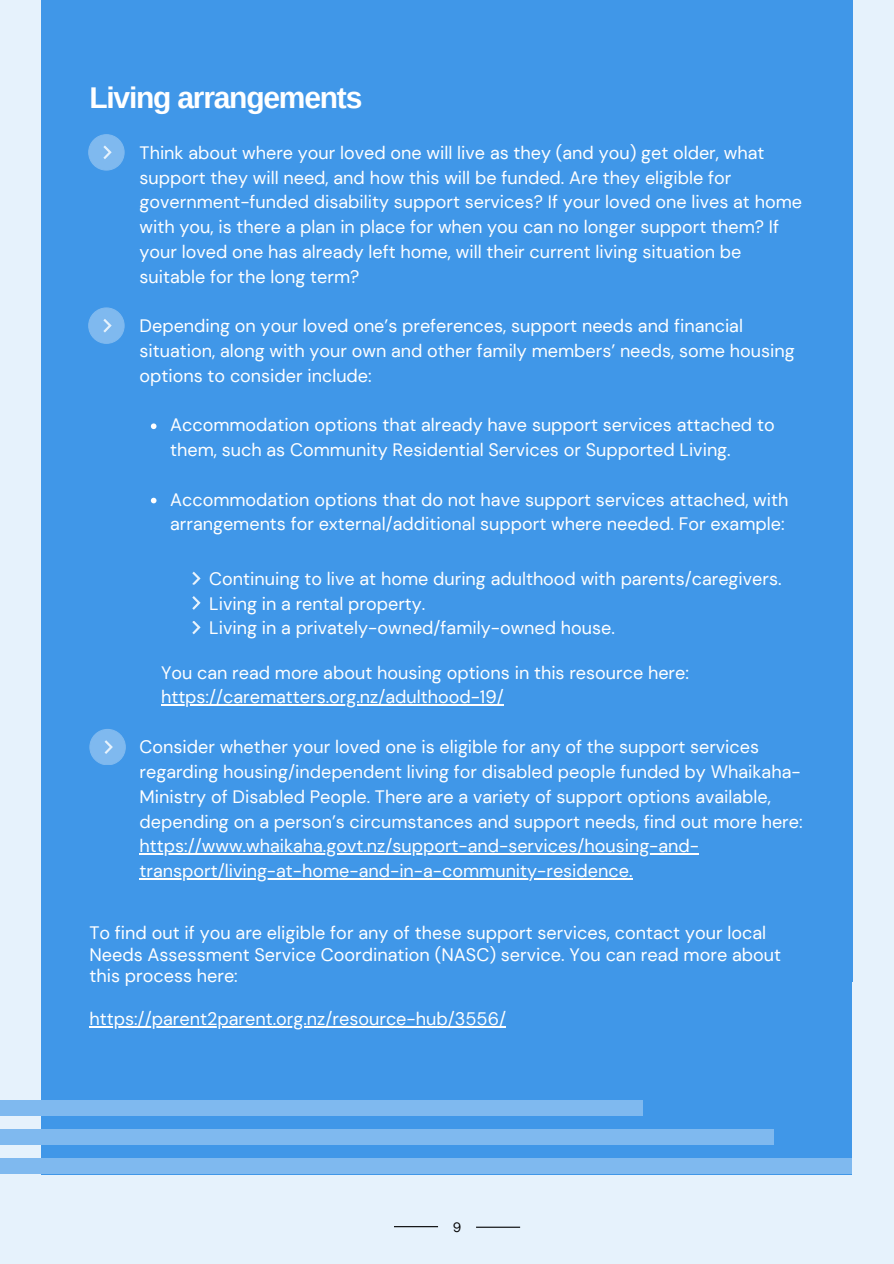
<style>
.page{position:relative;width:894px;height:1264px;background:#fff}
.page>*{position:absolute;margin:0;border:0;box-sizing:border-box;transform-origin:0 0}
.t1{font:700 30px "Arimo";letter-spacing:-.04em;color:#fff}
.t2{font:18px/24.8px "DM Sans";color:#fff}
.t3{font:13.5px "DM Sans";color:#000}
</style>
<div class="page">
<div style="left:0;top:0;width:893px;height:1263px;background:#e6f2fc"></div>
<div style="left:41px;top:0;width:811px;height:1174px;background:#4097e8"></div>
<svg style="left:88px;top:134px;width:36px;height:36px"></svg>
<svg style="left:151px;top:423px;width:5px;height:6px"></svg>
<svg style="left:151px;top:498px;width:5px;height:5px"></svg>
<hr style="left:140px;top:853px;width:559px;height:1px;background:#fff">
<hr style="left:140px;top:878px;width:489px;height:1px;background:#fff">
<svg style="left:88px;top:307px;width:36px;height:36px"></svg>
<svg style="left:89px;top:729px;width:36px;height:36px"></svg>
<svg style="left:192px;top:571px;width:9px;height:64px"></svg>
<hr style="left:476px;top:1226px;width:44px;height:1px;background:#000">
<hr style="left:394px;top:1226px;width:44px;height:1px;background:#000">
<div style="left:0;top:1158px;width:852px;height:16px;background:#7fb9ef"></div>
<div style="left:0;top:1128px;width:773px;height:16px;background:#7fb9ef"></div>
<div style="left:0;top:1099px;width:643px;height:16px;background:#7fb9ef"></div>
<hr style="left:161px;top:704px;width:342px;height:1px;background:#fff">
<hr style="left:89px;top:1026px;width:417px;height:1px;background:#fff">
<p class="t1" style="left:89px;top:81px;width:274px">Living arrangements</p>
<h1 class="t2" style="left:140px;top:140px;width:663px">Think about where your loved one will live as they (and you) get older, what support they will need, and how this will be funded. Are they eligible for government-funded disability support services? If your loved one lives at home with you, is there a plan in place for when you can no longer support them? If your loved one has already left home, will their current living situation be suitable for the long term?</h1>
<p class="t2" style="left:140px;top:314px;width:656px">Depending on your loved one’s preferences, support needs and financial situation, along with your own and other family members’ needs, some housing options to consider include:</p>
<p class="t2" style="left:170px;top:413px;width:605px">Accommodation options that already have support services attached to them, such as Community Residential Services or Supported Living.</p>
<p class="t2" style="left:170px;top:487px;width:619px">Accommodation options that do not have support services attached, with arrangements for external/additional support where needed. For example:</p>
<p class="t2" style="left:209px;top:566px;width:573px">Continuing to live at home during adulthood with parents/caregivers.</p>
<p class="t2" style="left:209px;top:591px;width:217px">Living in a rental property.</p>
<p class="t2" style="left:209px;top:616px;width:407px">Living in a privately-owned/family-owned house.</p>
<p class="t2" style="left:161px;top:660px;width:529px">You can read more about housing options in this resource here:</p>
<p class="t2" style="left:161px;top:685px;width:344px">https://carematters.org.nz/adulthood-19/</p>
<p class="t2" style="left:140px;top:734px;width:664px">Consider whether your loved one is eligible for any of the support services regarding housing/independent living for disabled people funded by Whaikaha-Ministry of Disabled People. There are a variety of support options available, depending on a person’s circumstances and support needs, find out more here:</p>
<p class="t2" style="left:140px;top:833px;width:561px">https://www.whaikaha.govt.nz/support-and-services/housing-and-</p>
<p class="t2" style="left:140px;top:858px;width:494px">transport/living-at-home-and-in-a-community-residence.</p>
<p class="t2" style="left:89px;top:922px;width:693px;line-height:21.3px">To find out if you are eligible for any of these support services, contact your local<br>Needs Assessment Service Coordination (NASC) service. You can read more about this process here:</p>
<p class="t2" style="left:89px;top:1006px;width:418px">https://parent2parent.org.nz/resource-hub/3556/</p>
<p class="t3" style="left:452px;top:1218px;width:10px">9</p>
</div>
